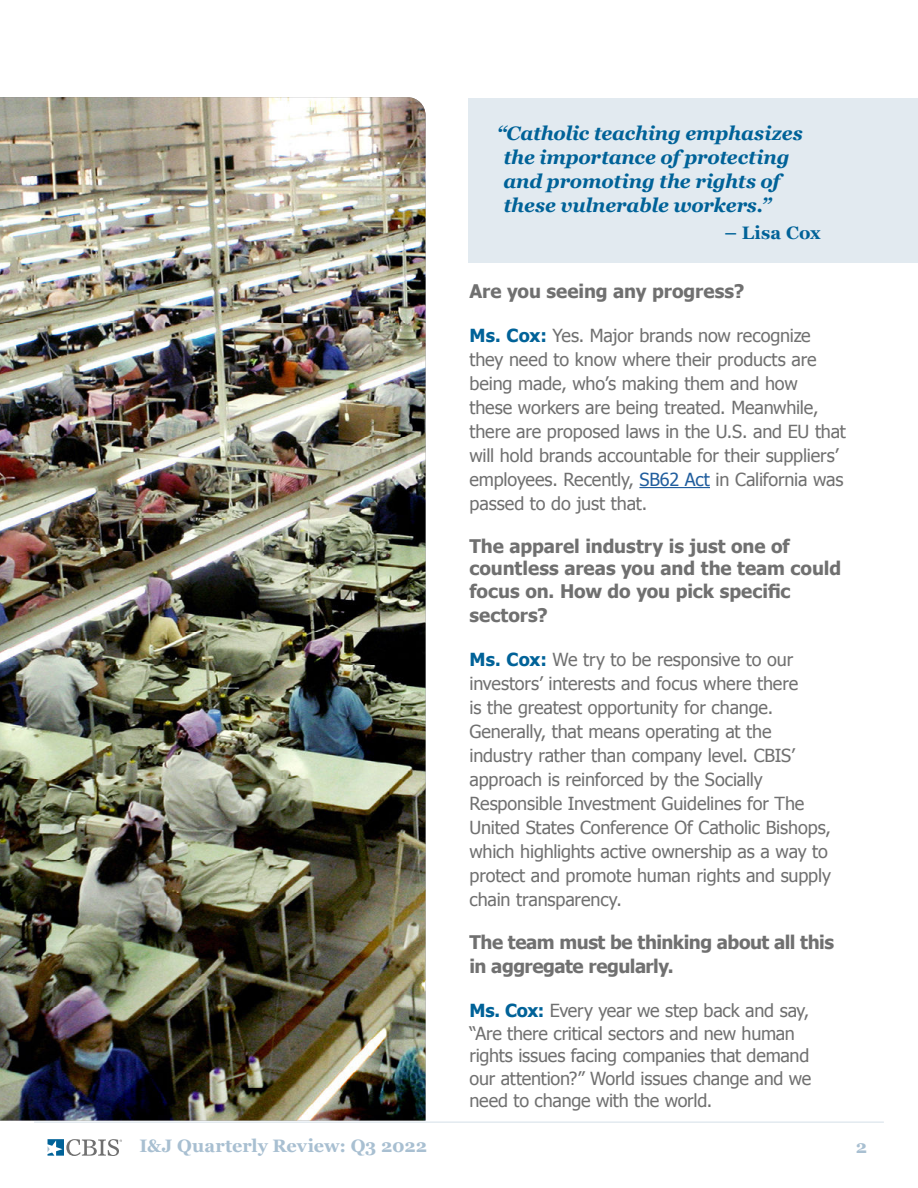
<style>
.page{position:relative;width:918px;height:1188px;background:#fff}
.page>*{position:absolute;margin:0;border:0;box-sizing:border-box;transform-origin:0 0}
.t1{font:italic 700 19.5px/24px "Georgia";letter-spacing:-.015em;color:#006298}
.t2{font:700 18.75px/23px "Tahoma";letter-spacing:-.005em;color:#707070}
.t3{font:700 18.75px/24px "Tahoma";letter-spacing:-.025em;color:#707070}
.t4{font:18px/24px "Tahoma";letter-spacing:-.01em;color:#707070}
.t5{font:700 18px "Georgia";letter-spacing:-.005em;color:#a8bfd1}
.t6{font:700 18px "Georgia";letter-spacing:.01em;color:#006298}
.s1{font-weight:700;color:#006298}
.s2{color:#215e9e}
</style>
<div class="page">
<hr style="left:34px;top:1121px;width:850px;height:2px;background:#a8bfd1">
<svg style="left:48px;top:1139px;width:74px;height:17px"></svg>
<img style="left:0;top:97px;width:426px;height:1023px">
<hr style="left:639px;top:487px;width:71px;height:1px;background:#215e9e">
<div style="left:468px;top:99px;width:450px;height:164px;background:#e2eaf0"></div>
<p class="t1" style="left:504px;top:123px;width:301px;text-indent:-7px">“Catholic teaching emphasizes the importance of protecting and promoting the rights of these vulnerable workers.”</p>
<p class="t6" style="left:725px;top:225px;width:98px">– Lisa Cox</p>
<p class="t2" style="left:470px;top:281px;width:276px">Are you seeing any progress?</p>
<p class="t4" style="left:470px;top:323px;width:378px"><span class="s1">Ms. Cox:</span> Yes. Major brands now recognize they need to know where their products are being made, who’s making them and how<br>these workers are being treated. Meanwhile, there are proposed laws in the U.S. and EU that will hold brands accountable for their suppliers’ employees. Recently, <span class="s2">SB62 Act</span> in California was passed to do just that.</p>
<p class="t2" style="left:470px;top:536px;width:373px">The apparel industry is just one of countless areas you and the team could focus on. How do you pick specific sectors?</p>
<p class="t4" style="left:470px;top:649px;width:363px"><span class="s1">Ms. Cox:</span> We try to be responsive to our investors’ interests and focus where there<br>is the greatest opportunity for change.<br>Generally, that means operating at the industry rather than company level. CBIS’ approach is reinforced by the Socially Responsible Investment Guidelines for The United States Conference Of Catholic Bishops, which highlights active ownership as a way to protect and promote human rights and supply chain transparency.</p>
<p class="t3" style="left:470px;top:932px;width:366px">The team must be thinking about all this in aggregate regularly.</p>
<p class="t4" style="left:470px;top:1000px;width:343px;line-height:22.5px"><span class="s1">Ms. Cox:</span> Every year we step back and say, “Are there critical sectors and new human rights issues facing companies that demand our attention?” World issues change and we need to change with the world.</p>
<p class="t5" style="left:140px;top:1138px;width:289px">I&amp;J Quarterly Review: Q3 2022</p>
<p class="t5" style="left:856px;top:1139px;width:13px">2</p>
</div>
